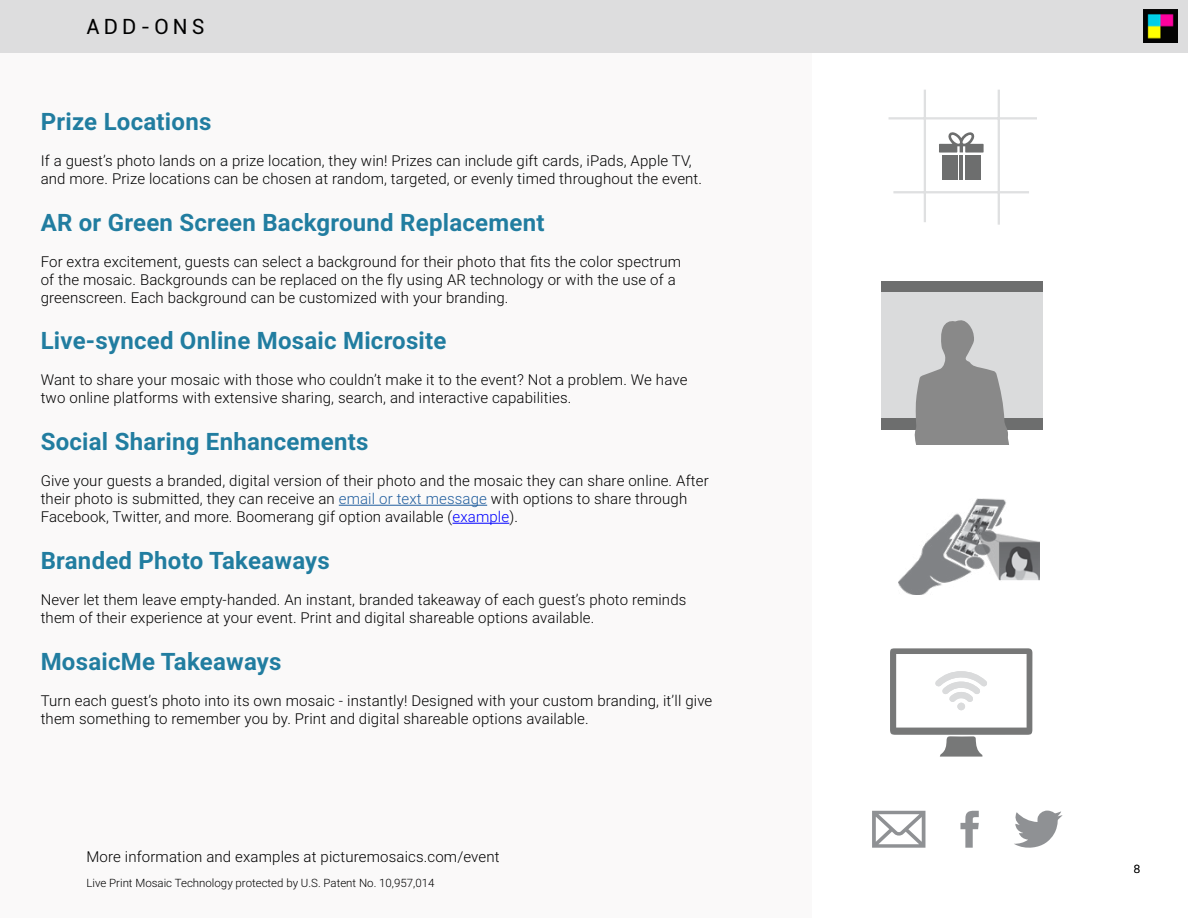
<style>
.page{position:relative;width:1188px;height:918px;background:#fff}
.page>*{position:absolute;margin:0;border:0;box-sizing:border-box;transform-origin:0 0}
.t1{font:700 24px "Roboto";letter-spacing:.01em;color:#217da0}
.t2{font:21px "Roboto";letter-spacing:.2em;color:#000}
.t3{font:300 15px/18px "Roboto";letter-spacing:.01em;color:#000}
.t4{font:300 11.55px "Roboto";color:#000}
.s1{color:#215e9e}
.s2{color:#00f}
</style>
<div class="page">
<div style="left:1px;top:0;width:811px;height:917px;background:#faf9f9"></div>
<hr style="left:924px;top:90px;width:2px;height:132px;background:#dfe0e1">
<hr style="left:889px;top:117px;width:148px;height:2px;background:#dfe0e1">
<hr style="left:893px;top:191px;width:136px;height:2px;background:#dfe0e1">
<hr style="left:998px;top:90px;width:2px;height:135px;background:#dfe0e1">
<svg style="left:939px;top:132px;width:45px;height:21px"></svg>
<div style="left:942px;top:155px;width:15px;height:25px;background:#6d6e6e"></div>
<div style="left:965px;top:155px;width:16px;height:25px;background:#6d6e6e"></div>
<hr style="left:960px;top:155px;width:3px;height:25px;background:#6d6e6e">
<svg style="left:872px;top:811px;width:53px;height:37px"></svg>
<svg style="left:960px;top:811px;width:19px;height:37px"></svg>
<svg style="left:1014px;top:811px;width:48px;height:37px"></svg>
<svg style="left:890px;top:648px;width:142px;height:109px"></svg>
<div style="left:957px;top:703px;width:8px;height:7px;background:#dadbdc;border-radius:50%"></div>
<div style="left:882px;top:281px;width:161px;height:12px;background:#6d6e6e"></div>
<div style="left:882px;top:293px;width:161px;height:125px;background:#dadbdc"></div>
<div style="left:882px;top:418px;width:161px;height:12px;background:#6d6e6e"></div>
<svg style="left:914px;top:320px;width:95px;height:125px"></svg>
<hr style="left:339px;top:505px;width:148px;height:1px;background:#215e9e">
<hr style="left:453px;top:523px;width:56px;height:1px;background:#00f">
<img style="left:899px;top:499px;width:140px;height:95px">
<div style="left:0;top:0;width:1188px;height:52px;background:#ddddde"></div>
<img style="left:1143px;top:10px;width:35px;height:33px">
<h2 class="t2" style="left:86px;top:12px;width:120px">ADD-ONS</h2>
<h1 class="t1" style="left:41px;top:104px;width:172px">Prize Locations</h1>
<p class="t3" style="left:41px;top:151px;width:663px">If a guest’s photo lands on a prize location, they win! Prizes can include gift cards, iPads, Apple TV, and more. Prize locations can be chosen at random, targeted, or evenly timed throughout the event.</p>
<h1 class="t1" style="left:41px;top:205px;width:505px">AR or Green Screen Background Replacement</h1>
<p class="t3" style="left:41px;top:252px;width:642px">For extra excitement, guests can select a background for their photo that fits the color spectrum of the mosaic. Backgrounds can be replaced on the fly using AR technology or with the use of a greenscreen. Each background can be customized with your branding.</p>
<h1 class="t1" style="left:41px;top:324px;width:407px">Live-synced Online Mosaic Microsite</h1>
<p class="t3" style="left:41px;top:370px;width:648px">Want to share your mosaic with those who couldn’t make it to the event? Not a problem. We have two online platforms with extensive sharing, search, and interactive capabilities.</p>
<h1 class="t1" style="left:41px;top:425px;width:329px">Social Sharing Enhancements</h1>
<p class="t3" style="left:41px;top:471px;width:670px">Give your guests a branded, digital version of their photo and the mosaic they can share online. After their photo is submitted, they can receive an <span class="s1">email or text message</span> with options to share through<br>Facebook, Twitter, and more. Boomerang gif option available (<span class="s2">example</span>).</p>
<h1 class="t1" style="left:41px;top:544px;width:291px">Branded Photo Takeaways</h1>
<p class="t3" style="left:41px;top:590px;width:647px">Never let them leave empty-handed. An instant, branded takeaway of each guest’s photo reminds them of their experience at your event. Print and digital shareable options available.</p>
<h1 class="t1" style="left:41px;top:644px;width:242px">MosaicMe Takeaways</h1>
<p class="t3" style="left:41px;top:691px;width:673px">Turn each guest’s photo into its own mosaic - instantly! Designed with your custom branding, it’ll give them something to remember you by. Print and digital shareable options available.</p>
<p class="t3" style="left:86px;top:847px;width:415px">More information and examples at picturemosaics.com/event</p>
<p class="t4" style="left:86px;top:875px;width:350px">Live Print Mosaic Technology protected by U.S. Patent No. 10,957,014</p>
<p class="t4" style="left:1134px;top:860px;width:8px">8</p>
</div>
